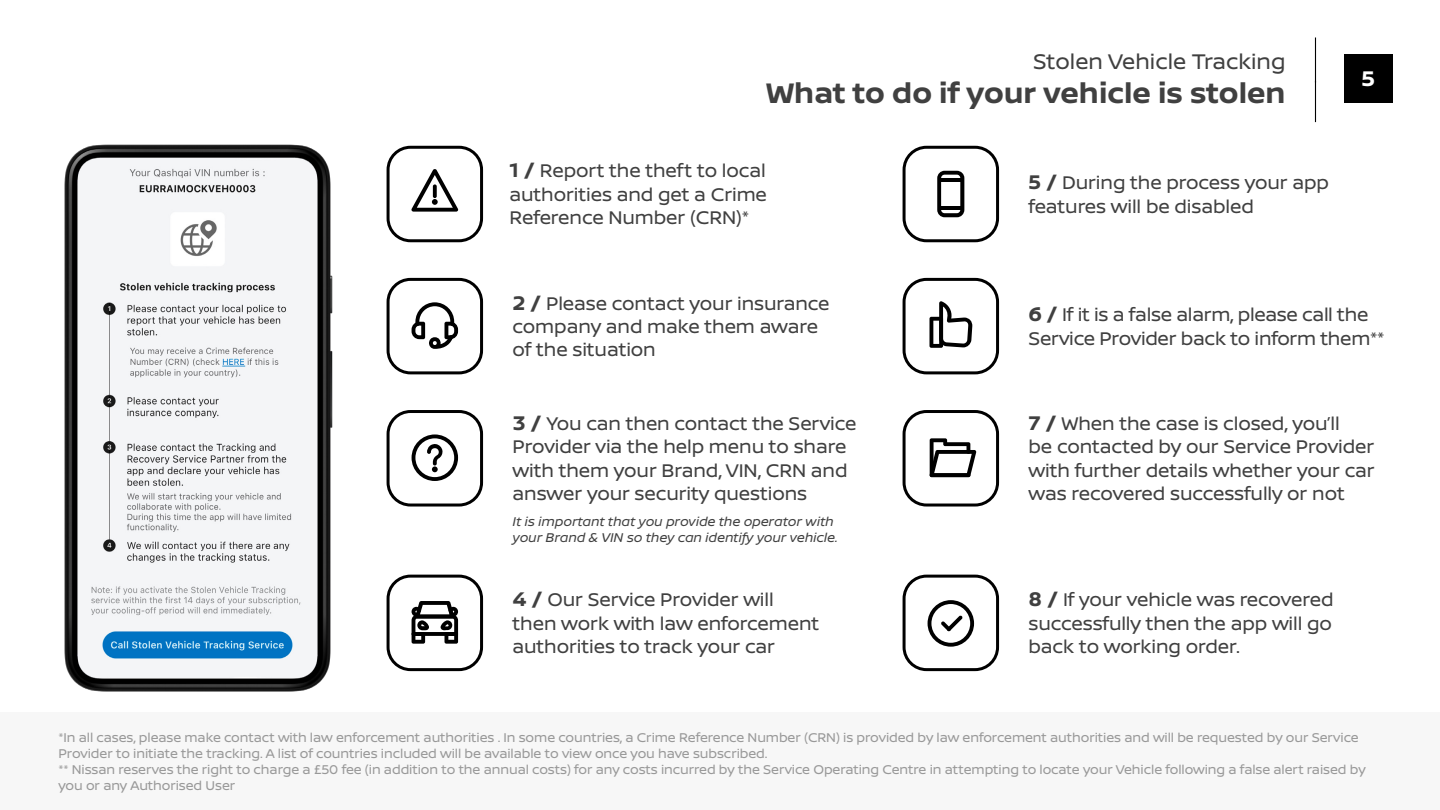
<style>
.page{position:relative;width:1440px;height:810px;background:#fff}
.page>*{position:absolute;margin:0;border:0;box-sizing:border-box;transform-origin:0 0}
.t1{font:700 30px "Nissan Brand";color:#404040}
.t2{font:22.5px "Nissan Brand";color:#404040}
.t3{font:700 22.5px "Nissan Brand";color:#fff}
.t4{font:19.5px/23.4px "Nissan Brand";letter-spacing:-.005em;color:#404040}
.t5{font:13.5px/16.2px "Nissan Brand";letter-spacing:-.005em;color:#999}
.t6{font:italic 13.5px/16.2px "Nissan Brand";color:#404040}
.s1{font-weight:700;font-size:21px}
</style>
<div class="page">
<div style="left:0;top:712px;width:1440px;height:98px;background:#f7f7f7"></div>
<img style="left:64px;top:144px;width:269px;height:548px">
<hr style="left:1315px;top:38px;width:1px;height:44px;background:#000">
<hr style="left:1315px;top:81px;width:1px;height:41px;background:#000">
<div style="left:1344px;top:54px;width:49px;height:49px;background:#000"></div>
<svg style="left:411px;top:169px;width:47px;height:43px"></svg>
<div style="left:387px;top:146px;width:96px;height:96px;border:3px solid #000;border-radius:22px"></div>
<svg style="left:937px;top:171px;width:27px;height:46px"></svg>
<hr style="left:939px;top:206px;width:23px;height:4px;background:#000">
<hr style="left:939px;top:179px;width:23px;height:3px;background:#000">
<div style="left:903px;top:146px;width:96px;height:96px;border:3px solid #000;border-radius:22px"></div>
<svg style="left:412px;top:302px;width:46px;height:47px"></svg>
<div style="left:387px;top:278px;width:96px;height:96px;border:3px solid #000;border-radius:22px"></div>
<svg style="left:929px;top:301px;width:43px;height:47px"></svg>
<div style="left:903px;top:278px;width:96px;height:96px;border:3px solid #000;border-radius:22px"></div>
<svg style="left:412px;top:434px;width:46px;height:47px"></svg>
<div style="left:387px;top:410px;width:96px;height:97px;border:3px solid #000;border-radius:22px"></div>
<svg style="left:930px;top:438px;width:46px;height:39px"></svg>
<div style="left:903px;top:410px;width:96px;height:97px;border:3px solid #000;border-radius:22px"></div>
<svg style="left:412px;top:601px;width:46px;height:43px"></svg>
<div style="left:387px;top:575px;width:96px;height:96px;border:3px solid #000;border-radius:22px"></div>
<svg style="left:928px;top:600px;width:46px;height:47px"></svg>
<div style="left:903px;top:575px;width:96px;height:96px;border:3px solid #000;border-radius:22px"></div>
<p class="t2" style="left:1033px;top:45px;width:254px">Stolen Vehicle Tracking</p>
<h1 class="t1" style="left:766px;top:71px;width:521px">What to do if your vehicle is stolen</h1>
<p class="t4" style="left:510px;top:158px;width:259px;text-align:justify"><span class="s1">1 /</span> Report the theft to local authorities and get a Crime Reference Number (CRN)*</p>
<p class="t4" style="left:1029px;top:170px;width:302px"><span class="s1">5 /</span> During the process your app features will be disabled</p>
<p class="t3" style="left:1362px;top:62px;width:15px">5</p>
<p class="t4" style="left:513px;top:290px;width:319px"><span class="s1">2 /</span> Please contact your insurance company and make them aware of the situation</p>
<p class="t4" style="left:1029px;top:302px;width:358px"><span class="s1">6 /</span> If it is a false alarm, please call the<br>Service Provider back to inform them**</p>
<p class="t4" style="left:513px;top:411px;width:345px"><span class="s1">3 /</span> You can then contact the Service Provider via the help menu to share with them your Brand, VIN, CRN and answer your security questions</p>
<p class="t4" style="left:1029px;top:411px;width:348px"><span class="s1">7 /</span> When the case is closed, you’ll<br>be contacted by our Service Provider with further details whether your car was recovered successfully or not</p>
<p class="t6" style="left:513px;top:513px;width:327px">It is important that you provide the operator with your Brand &amp; VIN so they can identify your vehicle.</p>
<p class="t4" style="left:513px;top:587px;width:308px"><span class="s1">4 /</span> Our Service Provider will then work with law enforcement authorities to track your car</p>
<p class="t4" style="left:1029px;top:587px;width:307px;text-align:justify"><span class="s1">8 /</span> If your vehicle was recovered successfully then the app will go back to working order.</p>
<p class="t5" style="left:59px;top:728px;width:1309px">*In all cases, please make contact with law enforcement authorities . In some countries, a Crime Reference Number (CRN) is provided by law enforcement authorities and will be requested by our Service Provider to initiate the tracking. A list of countries included will be available to view once you have subscribed.<br>** Nissan reserves the right to charge a £50 fee (in addition to the annual costs) for any costs incurred by the Service Operating Centre in attempting to locate your Vehicle following a false alert raised by you or any Authorised User</p>
</div>
